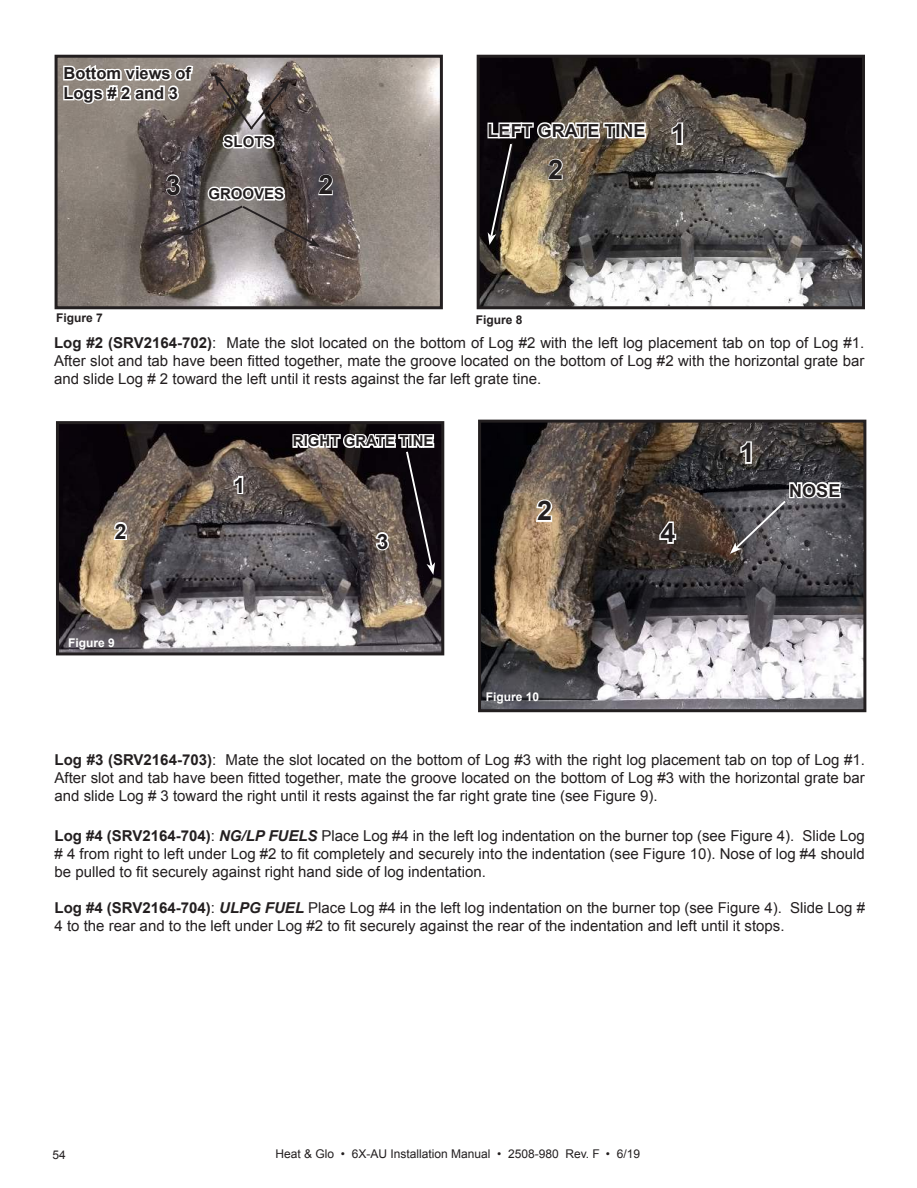
<style>
.page{position:relative;width:917px;height:1188px;background:#fff}
.page>*{position:absolute;margin:0;border:0;box-sizing:border-box;transform-origin:0 0}
.t1{font:700 27px "Arial";color:#231f20}
.t2{font:700 21px "Arial";color:#231f20}
.t3{font:700 18px "Arial";color:#231f20}
.t4{font:700 16.5px/19.8px "Arial";color:#231f20}
.t5{font:15px/18px "Arial";color:#231f20;text-align:justify}
.t6{font:700 15px "Arial";color:#231f20}
.t7{font:12px "Arial";color:#231f20}
.t8{font:700 12px "Arial";color:#fff}
.t9{font:700 12px "Arial";color:#231f20}
.s1{font-weight:700}
.s2{font-weight:700;font-style:italic}
</style>
<div class="page">
<img style="left:60px;top:425px;width:380px;height:226px">
<div style="left:56px;top:421px;width:388px;height:234px;border:3px solid #231f20"></div>
<img style="left:482px;top:424px;width:380px;height:284px">
<div style="left:478px;top:420px;width:388px;height:292px;border:3px solid #231f20"></div>
<svg style="left:112px;top:520px;width:17px;height:22px"></svg>
<svg style="left:232px;top:474px;width:13px;height:22px"></svg>
<svg style="left:291px;top:429px;width:145px;height:146px;background:#5a514f"></svg>
<svg style="left:657px;top:519px;width:20px;height:26px"></svg>
<svg style="left:534px;top:497px;width:20px;height:26px"></svg>
<svg style="left:738px;top:440px;width:15px;height:25px"></svg>
<svg style="left:730px;top:478px;width:112px;height:76px;background:#68666b"></svg>
<img style="left:59px;top:59px;width:380px;height:246px">
<div style="left:55px;top:55px;width:388px;height:254px;border:3px solid #231f20"></div>
<img style="left:480px;top:59px;width:381px;height:246px">
<div style="left:476px;top:55px;width:389px;height:254px;border:3px solid #231f20"></div>
<svg style="left:214px;top:74px;width:75px;height:76px"></svg>
<svg style="left:670px;top:121px;width:14px;height:25px"></svg>
<svg style="left:165px;top:173px;width:169px;height:74px;background:#756e6d"></svg>
<svg style="left:62px;top:62px;width:133px;height:44px"></svg>
<svg style="left:486px;top:118px;width:161px;height:127px;background:#736a5d"></svg>
<p class="t4" style="left:63px;top:64px;width:129px">Bottom views of<br>Logs # 2 and 3</p>
<p class="t6" style="left:223px;top:132px;width:52px">SLOTS</p>
<h1 class="t1" style="left:166px;top:167px;width:17px">3</h1>
<h1 class="t1" style="left:318px;top:167px;width:17px">2</h1>
<p class="t6" style="left:208px;top:184px;width:77px">GROOVES</p>
<p class="t3" style="left:487px;top:119px;width:159px">LEFT GRATE TINE</p>
<h1 class="t1" style="left:548px;top:151px;width:17px">2</h1>
<h1 class="t1" style="left:670px;top:116px;width:17px">1</h1>
<p class="t9" style="left:56px;top:310px;width:48px">Figure 7</p>
<p class="t9" style="left:476px;top:312px;width:48px">Figure 8</p>
<p class="t5" style="left:54px;top:334px;width:811px"><span class="s1">Log #2 (SRV2164-702)</span>: Mate the slot located on the bottom of Log #2 with the left log placement tab on top of Log #1.<br>After slot and tab have been fitted together, mate the groove located on the bottom of Log #2 with the horizontal grate bar and slide Log # 2 toward the left until it rests against the far left grate tine.</p>
<h2 class="t2" style="left:115px;top:517px;width:13px">2</h2>
<p class="t8" style="left:68px;top:635px;width:48px">Figure 9</p>
<h2 class="t2" style="left:233px;top:471px;width:13px">1</h2>
<p class="t6" style="left:293px;top:431px;width:142px">RIGHT GRATE TINE</p>
<h2 class="t2" style="left:376px;top:527px;width:13px">3</h2>
<h1 class="t1" style="left:537px;top:493px;width:17px">2</h1>
<p class="t8" style="left:485px;top:689px;width:55px">Figure 10</p>
<h1 class="t1" style="left:660px;top:515px;width:17px">4</h1>
<h1 class="t1" style="left:739px;top:435px;width:17px">1</h1>
<p class="t3" style="left:789px;top:478px;width:53px">NOSE</p>
<p class="t5" style="left:55px;top:751px;width:812px"><span class="s1">Log #3 (SRV2164-703)</span>: Mate the slot located on the bottom of Log #3 with the right log placement tab on top of Log #1.<br>After slot and tab have been fitted together, mate the groove located on the bottom of Log #3 with the horizontal grate bar and slide Log # 3 toward the right until it rests against the far right grate tine (see Figure 9).</p>
<p class="t5" style="left:55px;top:827px;width:811px"><span class="s1">Log #4 (SRV2164-704)</span>: <span class="s2">NG/LP FUELS</span> Place Log #4 in the left log indentation on the burner top (see Figure 4). Slide Log # 4 from right to left under Log #2 to fit completely and securely into the indentation (see Figure 10). Nose of log #4 should be pulled to fit securely against right hand side of log indentation.</p>
<p class="t5" style="left:55px;top:899px;width:812px"><span class="s1">Log #4 (SRV2164-704)</span>: <span class="s2">ULPG FUEL</span> Place Log #4 in the left log indentation on the burner top (see Figure 4). Slide Log #<br>4 to the rear and to the left under Log #2 to fit securely against the rear of the indentation and left until it stops.</p>
<p class="t7" style="left:52px;top:1147px;width:15px">54</p>
<p class="t7" style="left:275px;top:1146px;width:366px">Heat &amp; Glo • 6X-AU Installation Manual • 2508-980 Rev. F • 6/19</p>
</div>
